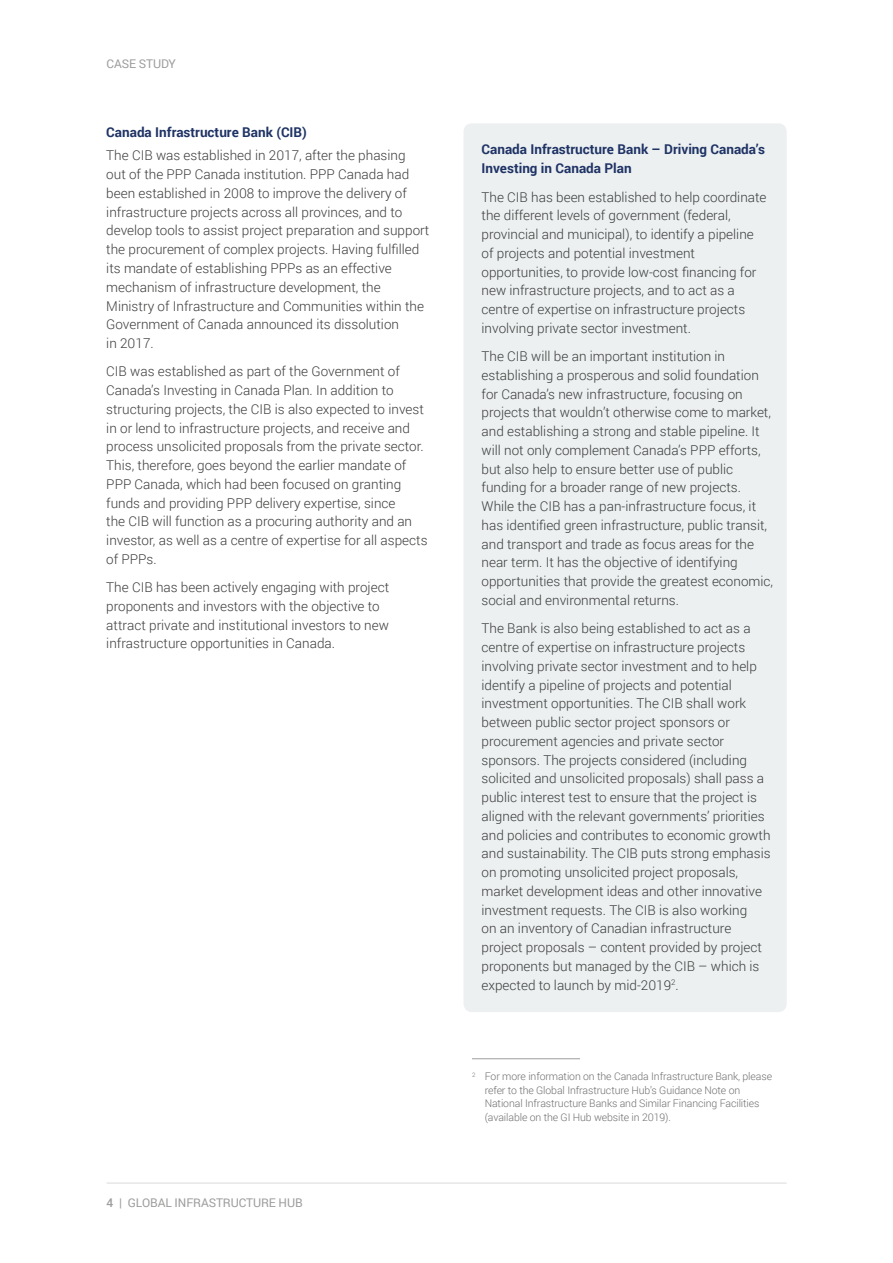
<style>
.page{position:relative;width:893px;height:1263px;background:#fff}
.page>*{position:absolute;margin:0;border:0;box-sizing:border-box;transform-origin:0 0}
.t1{font:300 13.5px/18.8px "Roboto";color:#3c3c3b}
.t2{font:700 13.5px/18.8px "Roboto";color:#1f3365}
.t3{font:12px "Roboto";letter-spacing:-.01em;color:#9d9d9c}
.t4{font:300 10.5px/13.5px "Roboto";letter-spacing:-.01em;color:#706f6f}
.s1{font-weight:500}
</style>
<div class="page">
<div style="left:463px;top:123px;width:324px;height:889px;background:#ecf0f1;border-radius:9px"></div>
<hr style="left:472px;top:1058px;width:108px;height:1px;background:#9d9d9c">
<hr style="left:107px;top:1183px;width:680px;height:1px;background:#dadada">
<p class="t3" style="left:107px;top:56px;width:9px">CASE</p>
<p class="t3" style="left:139px;top:56px;width:8px">STU</p>
<p class="t3" style="left:161px;top:56px;width:16px">DY</p>
<p class="t2" style="left:106px;top:123px;width:202px">Canada Infrastructure Bank (CIB)</p>
<p class="t1" style="left:106px;top:146px;width:325px">The CIB was established in 2017, after the phasing<br>out of the PPP Canada institution. PPP Canada had been established in 2008 to improve the delivery of infrastructure projects across all provinces, and to develop tools to assist project preparation and support the procurement of complex projects. Having fulfilled its mandate of establishing PPPs as an effective mechanism of infrastructure development, the Ministry of Infrastructure and Communities within the Government of Canada announced its dissolution<br>in 2017.</p>
<p class="t1" style="left:106px;top:362px;width:323px">CIB was established as part of the Government of Canada’s Investing in Canada Plan. In addition to structuring projects, the CIB is also expected to invest in or lend to infrastructure projects, and receive and process unsolicited proposals from the private sector.<br>This, therefore, goes beyond the earlier mandate of PPP Canada, which had been focused on granting funds and providing PPP delivery expertise, since<br>the CIB will function as a procuring authority and an investor, as well as a centre of expertise for all aspects of PPPs.</p>
<p class="t1" style="left:106px;top:578px;width:284px">The CIB has been actively engaging with project proponents and investors with the objective to attract private and institutional investors to new infrastructure opportunities in Canada.</p>
<p class="t3" style="left:107px;top:1194px;width:198px"><span class="s1">4</span> | GLOBAL INFRASTRUCTURE HUB</p>
<p class="t2" style="left:482px;top:140px;width:285px">Canada Infrastructure Bank – Driving Canada’s<br>Investing in Canada Plan</p>
<p class="t1" style="left:482px;top:187px;width:286px">The CIB has been established to help coordinate the different levels of government (federal, provincial and municipal), to identify a pipeline of projects and potential investment opportunities, to provide low-cost financing for new infrastructure projects, and to act as a centre of expertise on infrastructure projects involving private sector investment.</p>
<p class="t1" style="left:482px;top:346px;width:293px">The CIB will be an important institution in establishing a prosperous and solid foundation for Canada’s new infrastructure, focusing on projects that wouldn’t otherwise come to market, and establishing a strong and stable pipeline. It will not only complement Canada’s PPP efforts, but also help to ensure better use of public funding for a broader range of new projects.<br>While the CIB has a pan-infrastructure focus, it has identified green infrastructure, public transit, and transport and trade as focus areas for the near term. It has the objective of identifying opportunities that provide the greatest economic, social and environmental returns.</p>
<p class="t1" style="left:482px;top:619px;width:291px">The Bank is also being established to act as a centre of expertise on infrastructure projects involving private sector investment and to help identify a pipeline of projects and potential investment opportunities. The CIB shall work between public sector project sponsors or procurement agencies and private sector sponsors. The projects considered (including solicited and unsolicited proposals) shall pass a public interest test to ensure that the project is aligned with the relevant governments’ priorities and policies and contributes to economic growth and sustainability. The CIB puts strong emphasis on promoting unsolicited project proposals, market development ideas and other innovative investment requests. The CIB is also working<br>on an inventory of Canadian infrastructure project proposals – content provided by project proponents but managed by the CIB – which is expected to launch by mid-2019<sup>2</sup>.</p>
<p class="t4" style="left:485px;top:1069px;width:289px;text-indent:-13px"><sup>2</sup> For more information on the Canada Infrastructure Bank, please refer to the Global Infrastructure Hub’s Guidance Note on National Infrastructure Banks and Similar Financing Facilities (available on the GI Hub website in 2019).</p>
</div>
